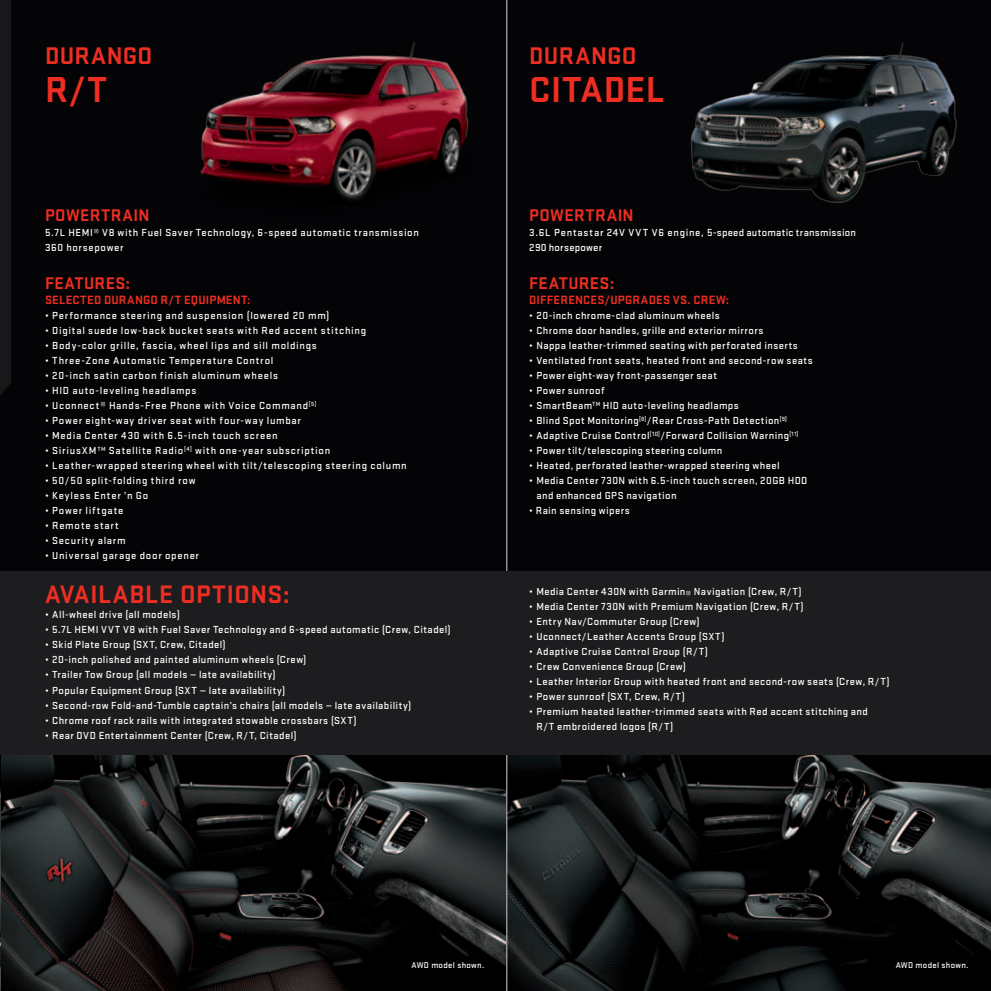
<style>
.page{position:relative;width:991px;height:991px;background:#fff}
.page>*{position:absolute;margin:0;border:0;box-sizing:border-box;transform-origin:0 0}
.t1{font:700 37.5px "Stratum 1";letter-spacing:.005em;color:#ee2e22}
.t2{font:700 26.25px "Stratum 1";letter-spacing:.015em;color:#ee2e22}
.t3{font:700 25px "Stratum 1";letter-spacing:.01em;color:#ee2e22}
.t4{font:700 17.5px "Stratum 1";letter-spacing:.03em;color:#ee2e22}
.t5{font:700 12.5px "Stratum 1";letter-spacing:.015em;color:#ee2e22}
.t6{font:500 10.62px/15px "Stratum 1";letter-spacing:.05em;color:#fff}
.t7{font:500 10.62px "Stratum 1";letter-spacing:.07em;color:#fff}
.t8{font:500 10.62px "Stratum 1";letter-spacing:.075em;color:#fff}
.t9{font:500 10.62px/15px "Stratum 1";letter-spacing:.025em;color:#fff}
.t10{font:500 10.62px "Stratum 1";letter-spacing:.08em;color:#fff}
.t11{font:500 8.75px "Stratum 1";letter-spacing:.03em;color:#fff}
</style>
<div class="page">
<div style="left:0;top:0;width:990px;height:754px;background:#040305"></div>
<div style="left:0;top:0;width:11px;height:395px;background:#181719"></div>
<img style="left:690px;top:42px;width:267px;height:161px">
<img style="left:200px;top:42px;width:269px;height:158px">
<img style="left:0;top:754px;width:990px;height:236px">
<hr style="left:506px;top:0;width:1px;height:990px;background:#a8a9ad">
<div style="left:0;top:570px;width:990px;height:184px;background:#1d1d1f"></div>
<h3 class="t3" style="left:45px;top:39px;width:109px">DURANGO</h3>
<h1 class="t1" style="left:45px;top:63px;width:62px">R/T</h1>
<h3 class="t4" style="left:45px;top:203px;width:106px">POWERTRAIN</h3>
<p class="t6" style="left:45px;top:225px;width:375px">5.7L Hemi® V8 with Fuel Saver Technology, 6-speed automatic transmission<br>360 horsepower</p>
<h3 class="t4" style="left:45px;top:271px;width:87px">FEATURES:</h3>
<p class="t5" style="left:45px;top:291px;width:43px">SELECTED</p>
<p class="t5" style="left:104px;top:291px;width:9px">DURANGO</p>
<p class="t5" style="left:160px;top:291px;width:58px">R/T EQUIPMEN</p>
<p class="t5" style="left:241px;top:291px;width:11px">T:</p>
<p class="t6" style="left:45px;top:307px;width:286px">• Performance steering and suspension (lowered 20 mm)</p>
<p class="t7" style="left:45px;top:323px;width:322px">• Digital suede low-back bucket seats with Red accent stitching</p>
<p class="t6" style="left:45px;top:337px;width:273px">• Body-color grille, fascia, wheel lips and sill moldings</p>
<p class="t7" style="left:45px;top:353px;width:230px">• Three-Zone Automatic Temperature Control</p>
<p class="t6" style="left:45px;top:367px;width:234px">• 20-inch satin carbon finish aluminum wheels</p>
<p class="t6" style="left:45px;top:382px;width:153px">• HID auto-leveling headlamps</p>
<p class="t6" style="left:45px;top:397px;width:273px">• Uconnect® Hands-Free Phone with Voice Command<sup>[5]</sup></p>
<p class="t8" style="left:45px;top:413px;width:257px">• Power eight-way driver seat with four-way lumbar</p>
<p class="t7" style="left:45px;top:428px;width:234px">• Media Center 430 with 6.5-inch touch screen</p>
<p class="t7" style="left:45px;top:443px;width:286px">• SiriusXM<sup>TM</sup> Satellite Radio<sup>[4]</sup> with one-year subscription</p>
<p class="t7" style="left:45px;top:458px;width:363px">• Leather-wrapped steering wheel with tilt/telescoping steering column</p>
<p class="t6" style="left:45px;top:472px;width:152px">• 50/50 split-folding third row</p>
<p class="t8" style="left:45px;top:488px;width:105px">• Keyless Enter ’n Go</p>
<p class="t8" style="left:45px;top:503px;width:80px">• Power liftgate</p>
<p class="t10" style="left:45px;top:518px;width:75px">• Remote start</p>
<p class="t7" style="left:45px;top:533px;width:82px">• Security alarm</p>
<p class="t6" style="left:45px;top:547px;width:155px">• Universal garage door opener</p>
<h2 class="t2" style="left:45px;top:576px;width:246px">AVAILABLE OPTIONS:</h2>
<p class="t6" style="left:45px;top:606px;width:136px">• All-wheel drive (all models)</p>
<p class="t6" style="left:45px;top:621px;width:407px">• 5.7L HEMI VVT V8 with Fuel Saver Technology and 6-speed automatic (Crew, Citadel)</p>
<p class="t6" style="left:45px;top:636px;width:182px">• Skid Plate Group (SXT, Crew, Citadel)</p>
<p class="t6" style="left:45px;top:651px;width:263px">• 20-inch polished and painted aluminum wheels (Crew)</p>
<p class="t6" style="left:45px;top:666px;width:232px">• Trailer Tow Group (all models — late availability)</p>
<p class="t6" style="left:45px;top:681px;width:242px">• Popular Equipment Group (SXT — late availability)</p>
<p class="t6" style="left:45px;top:696px;width:367px">• Second-row Fold-and-Tumble captain’s chairs (all models — late availability)</p>
<p class="t6" style="left:45px;top:711px;width:313px">• Chrome roof rack rails with integrated stowable crossbars (SXT)</p>
<p class="t6" style="left:45px;top:726px;width:253px">• Rear DVD Entertainment Center (Crew, R/T, Citadel)</p>
<h3 class="t3" style="left:529px;top:39px;width:109px">DURANGO</h3>
<h1 class="t1" style="left:529px;top:63px;width:133px">CITADEL</h1>
<h3 class="t4" style="left:529px;top:203px;width:106px">POWERTRAIN</h3>
<p class="t9" style="left:529px;top:225px;width:328px">3.6L Pentastar 24V VVT V6 engine, 5-speed automatic transmission<br>290 horsepower</p>
<h3 class="t4" style="left:529px;top:271px;width:87px">FEATURES:</h3>
<p class="t5" style="left:529px;top:291px;width:33px">DIFFERENCE</p>
<p class="t5" style="left:597px;top:291px;width:22px">S/UPGRADE</p>
<p class="t5" style="left:662px;top:291px;width:68px">S VS. CREW:</p>
<p class="t6" style="left:529px;top:307px;width:192px">• 20-inch chrome-clad aluminum wheels</p>
<p class="t6" style="left:529px;top:322px;width:236px">• Chrome door handles, grille and exterior mirrors</p>
<p class="t6" style="left:529px;top:337px;width:270px">• Nappa leather-trimmed seating with perforated inserts</p>
<p class="t6" style="left:529px;top:352px;width:285px">• Ventilated front seats, heated front and second-row seats</p>
<p class="t6" style="left:529px;top:367px;width:189px">• Power eight-way front-passenger seat</p>
<p class="t6" style="left:529px;top:382px;width:77px">• Power sunroof</p>
<p class="t6" style="left:529px;top:397px;width:211px">• SmartBeam<sup>TM</sup> HID auto-leveling headlamps</p>
<p class="t6" style="left:529px;top:412px;width:259px">• Blind Spot Monitoring<sup>[8]</sup>/Rear Cross-Path Detection<sup>[9]</sup></p>
<p class="t6" style="left:529px;top:427px;width:271px">• Adaptive Cruise Control<sup>[10]</sup>/Forward Collision Warning<sup>[11]</sup></p>
<p class="t6" style="left:529px;top:442px;width:194px">• Power tilt/telescoping steering column</p>
<p class="t6" style="left:529px;top:457px;width:252px">• Heated, perforated leather-wrapped steering wheel</p>
<p class="t6" style="left:536px;top:472px;width:272px;text-indent:-7px">• Media Center 730N with 6.5-inch touch screen, 20GB HDD and enhanced GPS navigation</p>
<p class="t6" style="left:529px;top:502px;width:102px">• Rain sensing wipers</p>
<p class="t6" style="left:529px;top:583px;width:274px">• Media Center 430N with Garmin® Navigation (Crew, R/T)</p>
<p class="t6" style="left:529px;top:598px;width:276px">• Media Center 730N with Premium Navigation (Crew, R/T)</p>
<p class="t6" style="left:529px;top:613px;width:172px">• Entry Nav/Commuter Group (Crew)</p>
<p class="t6" style="left:529px;top:628px;width:197px">• Uconnect/Leather Accents Group (SXT)</p>
<p class="t6" style="left:529px;top:643px;width:180px">• Adaptive Cruise Control Group (R/T)</p>
<p class="t6" style="left:529px;top:658px;width:158px">• Crew Convenience Group (Crew)</p>
<p class="t6" style="left:529px;top:673px;width:362px">• Leather Interior Group with heated front and second-row seats (Crew, R/T)</p>
<p class="t6" style="left:529px;top:688px;width:157px">• Power sunroof (SXT, Crew, R/T)</p>
<p class="t6" style="left:536px;top:703px;width:333px;text-indent:-7px">• Premium heated leather-trimmed seats with Red accent stitching and<br>R/T embroidered logos (R/T)</p>
<p class="t11" style="left:411px;top:959px;width:74px">AWD model shown.</p>
<p class="t11" style="left:895px;top:959px;width:74px">AWD model shown.</p>
</div>
